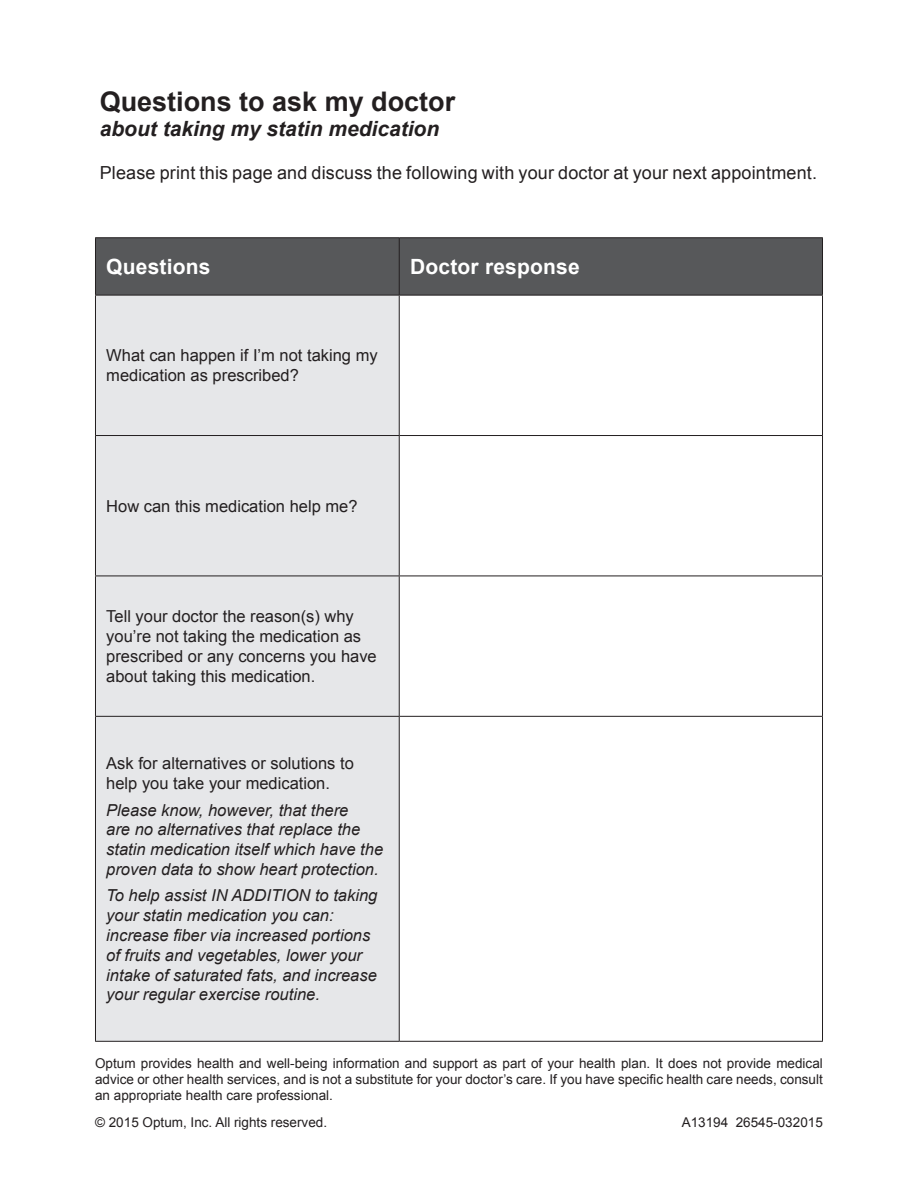
<style>
.page{position:relative;width:918px;height:1188px;background:#fff}
.page>*{position:absolute;margin:0;border:0;box-sizing:border-box;transform-origin:0 0}
.t1{font:700 27px "Arial";color:#231f20}
.t2{font:italic 700 21px "Arial";color:#231f20}
.t3{font:700 21px "Arial";letter-spacing:.01em;color:#fff}
.t4{font:18px "Arial";letter-spacing:.01em;color:#231f20}
.t5{font:italic 16.5px/19.8px "Arial";color:#231f20}
.t6{font:16.5px/19.8px "Arial";color:#231f20}
.t7{font:13.5px/16.2px "Arial";color:#231f20;text-align:justify}
</style>
<div class="page">
<div style="left:96px;top:238px;width:726px;height:57px;background:#57585a"></div>
<div style="left:96px;top:296px;width:303px;height:745px;background:#e6e7e9"></div>
<hr style="left:95px;top:296px;width:1px;height:139px;background:#231f20">
<hr style="left:399px;top:296px;width:1px;height:139px;background:#231f20">
<hr style="left:822px;top:296px;width:1px;height:139px;background:#231f20">
<hr style="left:95px;top:435px;width:304px;height:1px;background:#231f20">
<hr style="left:95px;top:436px;width:1px;height:140px;background:#231f20">
<hr style="left:399px;top:435px;width:424px;height:1px;background:#231f20">
<hr style="left:399px;top:436px;width:1px;height:140px;background:#231f20">
<hr style="left:822px;top:436px;width:1px;height:140px;background:#231f20">
<hr style="left:95px;top:576px;width:304px;height:1px;background:#231f20">
<hr style="left:95px;top:576px;width:1px;height:140px;background:#231f20">
<hr style="left:399px;top:576px;width:424px;height:1px;background:#231f20">
<hr style="left:399px;top:576px;width:1px;height:140px;background:#231f20">
<hr style="left:822px;top:576px;width:1px;height:140px;background:#231f20">
<hr style="left:95px;top:716px;width:304px;height:1px;background:#231f20">
<hr style="left:95px;top:717px;width:1px;height:324px;background:#231f20">
<hr style="left:399px;top:716px;width:424px;height:1px;background:#231f20">
<hr style="left:399px;top:717px;width:1px;height:324px;background:#231f20">
<hr style="left:822px;top:717px;width:1px;height:324px;background:#231f20">
<hr style="left:95px;top:1041px;width:304px;height:1px;background:#231f20">
<hr style="left:399px;top:1041px;width:424px;height:1px;background:#231f20">
<hr style="left:95px;top:237px;width:304px;height:1px;background:#231f20">
<hr style="left:95px;top:238px;width:1px;height:57px;background:#231f20">
<hr style="left:399px;top:237px;width:424px;height:1px;background:#231f20">
<hr style="left:399px;top:238px;width:1px;height:57px;background:#231f20">
<hr style="left:822px;top:238px;width:1px;height:57px;background:#231f20">
<hr style="left:95px;top:295px;width:304px;height:1px;background:#231f20">
<hr style="left:399px;top:295px;width:424px;height:1px;background:#231f20">
<p class="t1" style="left:100px;top:84px;width:357px">Questions to ask my doctor</p>
<p class="t2" style="left:100px;top:115px;width:341px">about taking my statin medication</p>
<p class="t4" style="left:100px;top:161px;width:719px">Please print this page and discuss the following with your doctor at your next appointment.</p>
<p class="t3" style="left:106px;top:253px;width:106px">Questions</p>
<p class="t3" style="left:410px;top:253px;width:171px">Doctor response</p>
<p class="t6" style="left:106px;top:346px;width:273px">What can happen if I’m not taking my medication as prescribed?</p>
<p class="t6" style="left:106px;top:496px;width:253px">How can this medication help me?</p>
<p class="t6" style="left:106px;top:607px;width:272px">Tell your doctor the reason(s) why you’re not taking the medication as prescribed or any concerns you have about taking this medication.</p>
<p class="t6" style="left:106px;top:754px;width:249px">Ask for alternatives or solutions to help you take your medication.</p>
<p class="t5" style="left:106px;top:800px;width:278px">Please know, however, that there<br>are no alternatives that replace the statin medication itself which have the proven data to show heart protection.</p>
<p class="t5" style="left:106px;top:886px;width:273px">To help assist IN ADDITION to taking your statin medication you can: increase fiber via increased portions of fruits and vegetables, lower your intake of saturated fats, and increase your regular exercise routine.</p>
<p class="t7" style="left:95px;top:1055px;width:729px">Optum provides health and well-being information and support as part of your health plan. It does not provide medical advice or other health services, and is not a substitute for your doctor’s care. If you have specific health care needs, consult an appropriate health care professional.</p>
<p class="t7" style="left:95px;top:1114px;width:234px">© 2015 Optum, Inc. All rights reserved.</p>
<p class="t7" style="left:682px;top:1114px;width:143px">A13194 26545-032015</p>
</div>
